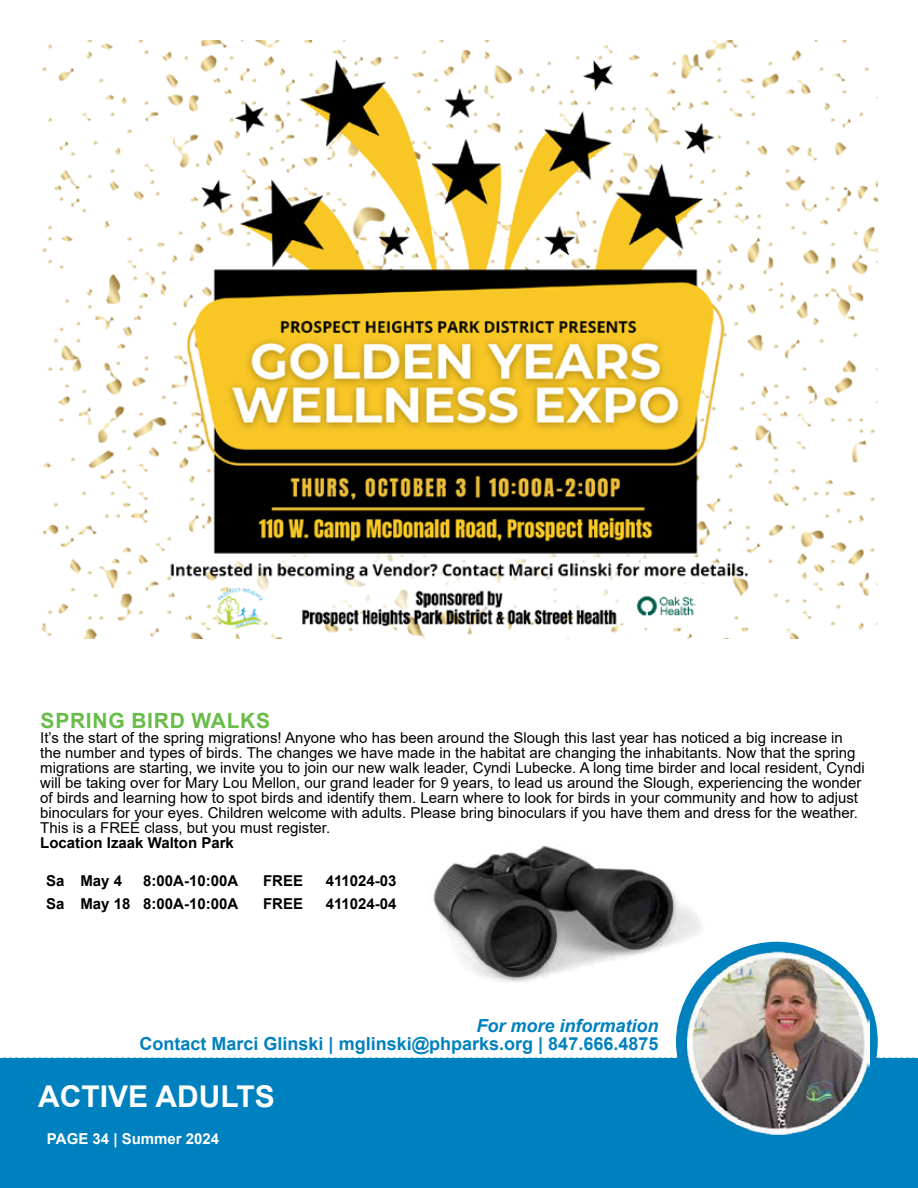
<style>
.page{position:relative;width:918px;height:1188px;background:#fff}
.page>*{position:absolute;margin:0;border:0;box-sizing:border-box;transform-origin:0 0}
.t1{font:700 30px "Arial";color:#fff}
.t2{font:700 21px "Arial";letter-spacing:.035em;color:#68bd49}
.t3{font:700 18px "Arial";color:#0081bf}
.t4{font:italic 700 18px "Arial";color:#0081bf}
.t5{font:15px/15px "Arial";color:#000}
.t6{font:700 15px "Arial";color:#000}
.t7{font:700 15px "Arial";color:#fff}
</style>
<div class="page">
<div style="left:0;top:1057px;width:918px;height:131px;background:#0081bf"></div>
<div style="left:677px;top:943px;width:200px;height:198px;background:#0081bf;border-radius:50%"></div>
<img style="left:688px;top:941px;width:181px;height:219px">
<img style="left:433px;top:845px;width:278px;height:159px">
<img style="left:41px;top:40px;width:837px;height:599px">
<h2 class="t2" style="left:41px;top:706px;width:231px">SPRING BIRD WALKS</h2>
<p class="t5" style="left:40px;top:730px;width:826px">It’s the start of the spring migrations! Anyone who has been around the Slough this last year has noticed a big increase in the number and types of birds. The changes we have made in the habitat are changing the inhabitants. Now that the spring migrations are starting, we invite you to join our new walk leader, Cyndi Lubecke. A long time birder and local resident, Cyndi will be taking over for Mary Lou Mellon, our grand leader for 9 years, to lead us around the Slough, experiencing the wonder of birds and learning how to spot birds and identify them. Learn where to look for birds in your community and how to adjust binoculars for your eyes. Children welcome with adults. Please bring binoculars if you have them and dress for the weather.<br>This is a FREE class, but you must register.</p>
<p class="t6" style="left:40px;top:832px;width:195px">Location Izaak Walton Park</p>
<p class="t6" style="left:46px;top:870px;width:77px">Sa May 4</p>
<p class="t6" style="left:143px;top:870px;width:97px">8:00A-10:00A</p>
<p class="t6" style="left:263px;top:870px;width:42px">FREE</p>
<p class="t6" style="left:326px;top:870px;width:72px">411024-03</p>
<p class="t6" style="left:46px;top:893px;width:193px">Sa May 18 8:00A-10:00A</p>
<p class="t6" style="left:263px;top:893px;width:42px">FREE</p>
<p class="t6" style="left:326px;top:893px;width:72px">411024-04</p>
<p class="t4" style="left:476px;top:1014px;width:184px">For more information</p>
<p class="t3" style="left:140px;top:1031px;width:520px">Contact Marci Glinski | mglinski@phparks.org | 847.666.4875</p>
<h1 class="t1" style="left:38px;top:1075px;width:238px">ACTIVE ADULTS</h1>
<p class="t7" style="left:47px;top:1128px;width:174px">PAGE 34 | Summer 2024</p>
</div>
